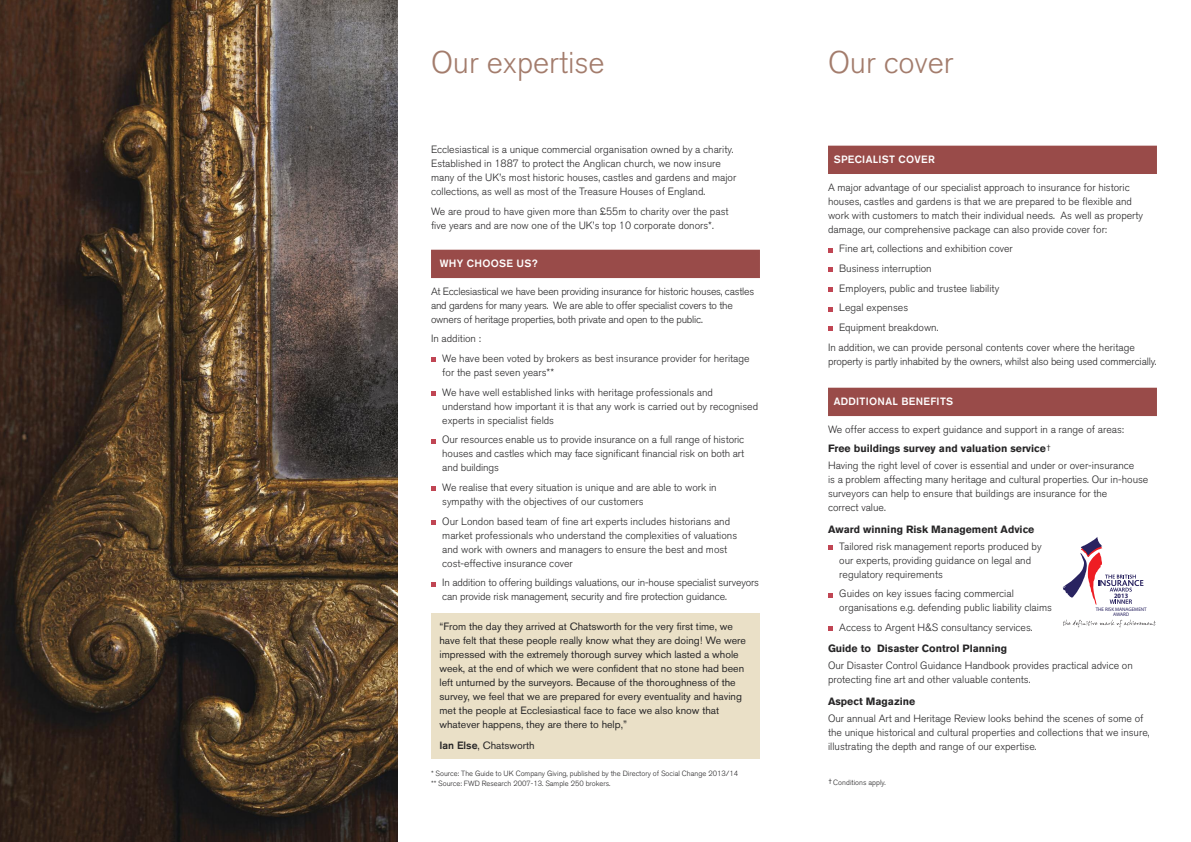
<style>
.page{position:relative;width:1191px;height:842px;background:#fff}
.page>*{position:absolute;margin:0;border:0;box-sizing:border-box;transform-origin:0 0}
.t1{font:300 31px "Akzidenz Grotesk BQ";color:#a37c6c}
.t2{font:300 10.5px/14px "Akzidenz Grotesk BQ";color:#272627}
.t3{font:10.5px/14px "Akzidenz Grotesk BQ";color:#272627}
.t4{font:300 10.5px/14px "Akzidenz Grotesk BQ";letter-spacing:-.02em;color:#272627}
.t5{font:700 10.5px "Akzidenz Grotesk BQ";color:#272627}
.t6{font:500 10.5px "Akzidenz Grotesk BQ";letter-spacing:.03em;color:#fff}
.t7{font:300 7.5px/9.2px "Akzidenz Grotesk BQ";color:#272627}
.t8{font:700 6.7px "Myriad Pro";color:#292360;scale:.95 1}
.t9{font:5.1px/5.5px "Myriad";letter-spacing:-.005em;color:#292360;text-align:center}
.s1{font-weight:500}
.s2{font-weight:700}
.s3{font-size:9px}
</style>
<div class="page">
<img style="left:0;top:0;width:397px;height:842px">
<div style="left:828px;top:146px;width:329px;height:28px;background:#994b49"></div>
<div style="left:828px;top:388px;width:329px;height:28px;background:#994b49"></div>
<svg style="left:828px;top:248px;width:4px;height:4px"></svg>
<svg style="left:828px;top:268px;width:4px;height:4px"></svg>
<svg style="left:828px;top:287px;width:4px;height:5px"></svg>
<svg style="left:828px;top:307px;width:4px;height:4px"></svg>
<svg style="left:828px;top:327px;width:4px;height:4px"></svg>
<svg style="left:828px;top:545px;width:4px;height:5px"></svg>
<svg style="left:828px;top:593px;width:4px;height:4px"></svg>
<svg style="left:828px;top:627px;width:4px;height:4px"></svg>
<div style="left:431px;top:613px;width:329px;height:146px;background:#eae0c7"></div>
<div style="left:431px;top:250px;width:329px;height:28px;background:#994b49"></div>
<svg style="left:431px;top:358px;width:4px;height:4px"></svg>
<svg style="left:431px;top:391px;width:4px;height:5px"></svg>
<svg style="left:431px;top:439px;width:4px;height:4px"></svg>
<svg style="left:431px;top:487px;width:4px;height:4px"></svg>
<svg style="left:431px;top:520px;width:4px;height:5px"></svg>
<svg style="left:431px;top:582px;width:4px;height:4px"></svg>
<svg style="left:1063px;top:620px;width:93px;height:7px"></svg>
<svg style="left:1062px;top:537px;width:81px;height:68px"></svg>
<h1 class="t1" style="left:431px;top:51px;width:175px">Our expertise</h1>
<p class="t2" style="left:431px;top:143px;width:307px">Ecclesiastical is a unique commercial organisation owned by a charity.<br>Established in 1887 to protect the Anglican church, we now insure many of the UK’s most historic houses, castles and gardens and major collections, as well as most of the Treasure Houses of England.</p>
<p class="t2" style="left:431px;top:205px;width:299px">We are proud to have given more than £55m to charity over the past five years and are now one of the UK’s top 10 corporate donors*.</p>
<p class="t6" style="left:440px;top:257px;width:99px">WHY CHOOSE US?</p>
<p class="t4" style="left:431px;top:285px;width:325px">At Ecclesiastical we have been providing insurance for historic houses, castles and gardens for many years. We are able to offer specialist covers to the owners of heritage properties, both private and open to the public.</p>
<p class="t2" style="left:442px;top:330px;width:309px;line-height:19.7px;text-indent:-11px">In addition :<br>We have been voted by brokers as best insurance provider for heritage</p>
<p class="t2" style="left:442px;top:364px;width:272px;line-height:19.7px">for the past seven years**<br>We have well established links with heritage professionals and</p>
<p class="t2" style="left:442px;top:400px;width:317px">understand how important it is that any work is carried out by recognised experts in specialist fields</p>
<p class="t2" style="left:442px;top:434px;width:303px;text-align:justify">Our resources enable us to provide insurance on a full range of historic houses and castles which may face significant financial risk on both art and buildings</p>
<p class="t2" style="left:442px;top:482px;width:276px">We realise that every situation is unique and are able to work in sympathy with the objectives of our customers</p>
<p class="t2" style="left:442px;top:515px;width:296px">Our London based team of fine art experts includes historians and market professionals who understand the complexities of valuations and work with owners and managers to ensure the best and most cost-effective insurance cover</p>
<p class="t2" style="left:442px;top:577px;width:318px">In addition to offering buildings valuations, our in-house specialist surveyors can provide risk management, security and fire protection guidance.</p>
<p class="t3" style="left:439px;top:620px;width:308px">“From the day they arrived at Chatsworth for the very first time, we have felt that these people really know what they are doing! We were impressed with the extremely thorough survey which lasted a whole week, at the end of which we were confident that no stone had been left unturned by the surveyors. Because of the thoroughness of the survey, we feel that we are prepared for every eventuality and having met the people at Ecclesiastical face to face we also know that whatever happens, they are there to help,”</p>
<p class="t3" style="left:439px;top:740px;width:97px"><span class="s1">Ian Else</span>, Chatsworth</p>
<p class="t7" style="left:431px;top:770px;width:309px">* Source: The Guide to UK Company Giving, published by the Directory of Social Change 2013/14 ** Source: FWD Research 2007-13. Sample 250 brokers.</p>
<h1 class="t1" style="left:828px;top:51px;width:127px">Our cover</h1>
<p class="t6" style="left:833px;top:153px;width:103px">SPECIALIST COVER</p>
<p class="t2" style="left:828px;top:181px;width:317px">A major advantage of our specialist approach to insurance for historic houses, castles and gardens is that we are prepared to be flexible and work with customers to match their individual needs. As well as property damage, our comprehensive package can also provide cover for:</p>
<p class="t2" style="left:839px;top:243px;width:175px">Fine art, collections and exhibition cover</p>
<p class="t2" style="left:839px;top:263px;width:94px">Business interruption</p>
<p class="t2" style="left:839px;top:282px;width:161px">Employers, public and trustee liability</p>
<p class="t2" style="left:839px;top:302px;width:70px">Legal expenses</p>
<p class="t2" style="left:839px;top:322px;width:101px">Equipment breakdown.</p>
<p class="t2" style="left:828px;top:341px;width:308px">In addition, we can provide personal contents cover where the heritage</p>
<p class="t2" style="left:828px;top:355px;width:330px">property is partly inhabited by the owners, whilst also being used commercially.</p>
<p class="t6" style="left:833px;top:395px;width:121px">ADDITIONAL BENEFITS</p>
<p class="t2" style="left:828px;top:420px;width:298px;line-height:19.7px">We offer access to expert guidance and support in a range of areas:<br><span class="s2">Free buildings survey and valuation service</span><span class="s3">†</span></p>
<p class="t2" style="left:828px;top:460px;width:322px">Having the right level of cover is essential and under or over-insurance<br>is a problem affecting many heritage and cultural properties. Our in-house surveyors can help to ensure that buildings are insurance for the<br>correct value.</p>
<p class="t5" style="left:828px;top:525px;width:208px">Award winning Risk Management Advice</p>
<p class="t2" style="left:839px;top:540px;width:204px">Tailored risk management reports produced by our experts, providing guidance on legal and regulatory requirements</p>
<p class="t2" style="left:839px;top:588px;width:214px">Guides on key issues facing commercial organisations e.g. defending public liability claims</p>
<p class="t2" style="left:839px;top:621px;width:195px">Access to Argent H&amp;S consultancy services.</p>
<p class="t5" style="left:828px;top:645px;width:181px">Guide to Disaster Control Planning</p>
<p class="t2" style="left:828px;top:660px;width:306px">Our Disaster Control Guidance Handbook provides practical advice on protecting fine art and other valuable contents.</p>
<p class="t5" style="left:828px;top:697px;width:89px">Aspect Magazine</p>
<p class="t2" style="left:828px;top:712px;width:323px">Our annual Art and Heritage Review looks behind the scenes of some of the unique historical and cultural properties and collections that we insure, illustrating the depth and range of our expertise.</p>
<p class="t7" style="left:828px;top:779px;width:59px">†Conditions apply.</p>
<p class="t8" style="left:1114px;top:593px;width:16px">2013</p>
<p class="t9" style="left:1095px;top:607px;width:52px">THE RISK MANAGEMENT<br>AWARD</p>
</div>
